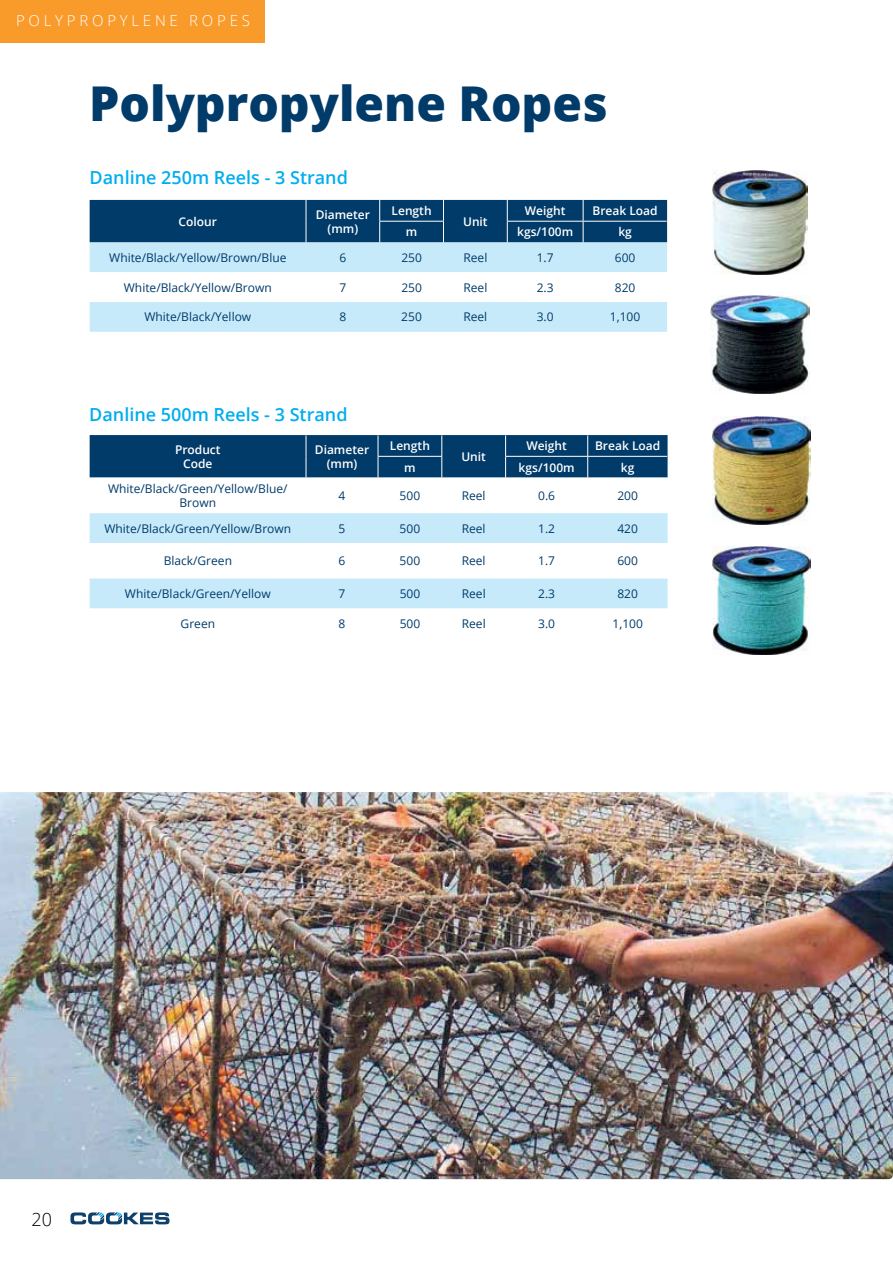
<style>
.page{position:relative;width:893px;height:1263px;background:#fff}
.page>*{position:absolute;margin:0;border:0;box-sizing:border-box;transform-origin:0 0}
.t1{font:800 48px "Open Sans";color:#003b6a}
.t2{font:600 18px "Open Sans";color:#00aeef}
.t3{font:300 18px "Open Sans";color:#000}
.t4{font:300 15px "Open Sans";letter-spacing:.25em;color:#fff}
.t5{font:12px/14.4px "Open Sans";color:#003b6a;text-align:center}
.t6{font:600 12px/14.4px "Open Sans";color:#fff;text-align:center}
</style>
<div class="page">
<div style="left:0;top:0;width:265px;height:43px;background:#f99b2a"></div>
<svg style="left:70px;top:1212px;width:99px;height:12px"></svg>
<img style="left:710px;top:296px;width:100px;height:98px">
<img style="left:712px;top:170px;width:96px;height:104px">
<div style="left:90px;top:242px;width:577px;height:90px;background:#c7eafb"></div>
<svg style="left:90px;top:272px;width:577px;height:30px"></svg>
<div style="left:90px;top:200px;width:577px;height:42px;background:#003b6a"></div>
<hr style="left:379px;top:221px;width:65px;height:1px;background:#fff">
<hr style="left:507px;top:221px;width:76px;height:1px;background:#fff">
<hr style="left:583px;top:221px;width:84px;height:1px;background:#fff">
<img style="left:712px;top:417px;width:98px;height:108px">
<img style="left:712px;top:546px;width:98px;height:108px">
<svg style="left:90px;top:608px;width:578px;height:1px"></svg>
<svg style="left:90px;top:513px;width:578px;height:95px;fill:#c7eafb"></svg>
<svg style="left:90px;top:435px;width:578px;height:43px;background:#063f6d"></svg>
<hr style="left:378px;top:456px;width:64px;height:1px;background:#fff">
<hr style="left:505px;top:456px;width:83px;height:1px;background:#fff">
<hr style="left:588px;top:456px;width:79px;height:1px;background:#fff">
<img style="left:0;top:792px;width:893px;height:387px">
<p class="t4" style="left:16px;top:11px;width:235px">POLYPROPYLENE ROPES</p>
<h1 class="t1" style="left:89px;top:67px;width:520px">Polypropylene Ropes</h1>
<h2 class="t2" style="left:90px;top:165px;width:260px">Danline 250m Reels - 3 Strand</h2>
<p class="t6" style="left:179px;top:214px;width:40px">Colour</p>
<p class="t6" style="left:316px;top:207px;width:56px">Diameter (mm)</p>
<p class="t6" style="left:392px;top:203px;width:42px">Length</p>
<p class="t6" style="left:525px;top:203px;width:42px">Weight</p>
<p class="t6" style="left:592px;top:203px;width:67px">Break Load</p>
<p class="t6" style="left:463px;top:214px;width:26px">Unit</p>
<p class="t6" style="left:406px;top:225px;width:13px">m</p>
<p class="t6" style="left:517px;top:225px;width:58px">kgs/100m</p>
<p class="t6" style="left:618px;top:225px;width:15px">kg</p>
<p class="t5" style="left:109px;top:250px;width:179px">White/Black/Yellow/Brown/Blue</p>
<p class="t5" style="left:339px;top:250px;width:8px">6</p>
<p class="t5" style="left:401px;top:250px;width:22px">250</p>
<p class="t5" style="left:463px;top:250px;width:25px">Reel</p>
<p class="t5" style="left:537px;top:250px;width:18px">1.7</p>
<p class="t5" style="left:615px;top:250px;width:22px">600</p>
<p class="t5" style="left:124px;top:280px;width:149px">White/Black/Yellow/Brown</p>
<p class="t5" style="left:339px;top:280px;width:8px">7</p>
<p class="t5" style="left:401px;top:280px;width:22px">250</p>
<p class="t5" style="left:463px;top:280px;width:25px">Reel</p>
<p class="t5" style="left:537px;top:280px;width:18px">2.3</p>
<p class="t5" style="left:615px;top:280px;width:22px">820</p>
<p class="t5" style="left:144px;top:310px;width:108px">White/Black/Yellow</p>
<p class="t5" style="left:339px;top:310px;width:8px">8</p>
<p class="t5" style="left:401px;top:310px;width:22px">250</p>
<p class="t5" style="left:463px;top:310px;width:25px">Reel</p>
<p class="t5" style="left:537px;top:310px;width:18px">3.0</p>
<p class="t5" style="left:610px;top:310px;width:32px">1,100</p>
<h2 class="t2" style="left:89px;top:402px;width:260px">Danline 500m Reels - 3 Strand</h2>
<p class="t6" style="left:175px;top:442px;width:47px">Product<br>Code</p>
<p class="t6" style="left:315px;top:442px;width:56px">Diameter (mm)</p>
<p class="t6" style="left:390px;top:438px;width:42px">Length</p>
<p class="t6" style="left:526px;top:438px;width:42px">Weight</p>
<p class="t6" style="left:595px;top:438px;width:67px">Break Load</p>
<p class="t6" style="left:461px;top:449px;width:26px">Unit</p>
<p class="t6" style="left:404px;top:460px;width:13px">m</p>
<p class="t6" style="left:519px;top:460px;width:58px">kgs/100m</p>
<p class="t6" style="left:621px;top:460px;width:15px">kg</p>
<p class="t5" style="left:108px;top:481px;width:181px">White/Black/Green/Yellow/Blue/<br>Brown</p>
<p class="t5" style="left:339px;top:488px;width:8px">4</p>
<p class="t5" style="left:400px;top:488px;width:22px">500</p>
<p class="t5" style="left:462px;top:488px;width:25px">Reel</p>
<p class="t5" style="left:538px;top:488px;width:18px">0.6</p>
<p class="t5" style="left:617px;top:488px;width:22px">200</p>
<p class="t5" style="left:104px;top:521px;width:188px">White/Black/Green/Yellow/Brown</p>
<p class="t5" style="left:339px;top:521px;width:8px">5</p>
<p class="t5" style="left:400px;top:521px;width:22px">500</p>
<p class="t5" style="left:462px;top:521px;width:25px">Reel</p>
<p class="t5" style="left:538px;top:521px;width:18px">1.2</p>
<p class="t5" style="left:617px;top:521px;width:22px">420</p>
<p class="t5" style="left:164px;top:553px;width:70px">Black/Green</p>
<p class="t5" style="left:339px;top:553px;width:8px">6</p>
<p class="t5" style="left:400px;top:553px;width:22px">500</p>
<p class="t5" style="left:462px;top:553px;width:25px">Reel</p>
<p class="t5" style="left:538px;top:553px;width:18px">1.7</p>
<p class="t5" style="left:617px;top:553px;width:22px">600</p>
<p class="t5" style="left:125px;top:586px;width:147px">White/Black/Green/Yellow</p>
<p class="t5" style="left:339px;top:586px;width:8px">7</p>
<p class="t5" style="left:400px;top:586px;width:22px">500</p>
<p class="t5" style="left:462px;top:586px;width:25px">Reel</p>
<p class="t5" style="left:538px;top:586px;width:18px">2.3</p>
<p class="t5" style="left:617px;top:586px;width:22px">820</p>
<p class="t5" style="left:181px;top:616px;width:36px">Green</p>
<p class="t5" style="left:339px;top:616px;width:8px">8</p>
<p class="t5" style="left:400px;top:616px;width:22px">500</p>
<p class="t5" style="left:462px;top:616px;width:25px">Reel</p>
<p class="t5" style="left:538px;top:616px;width:18px">3.0</p>
<p class="t5" style="left:612px;top:616px;width:32px">1,100</p>
<h2 class="t3" style="left:32px;top:1207px;width:22px">20</h2>
</div>
